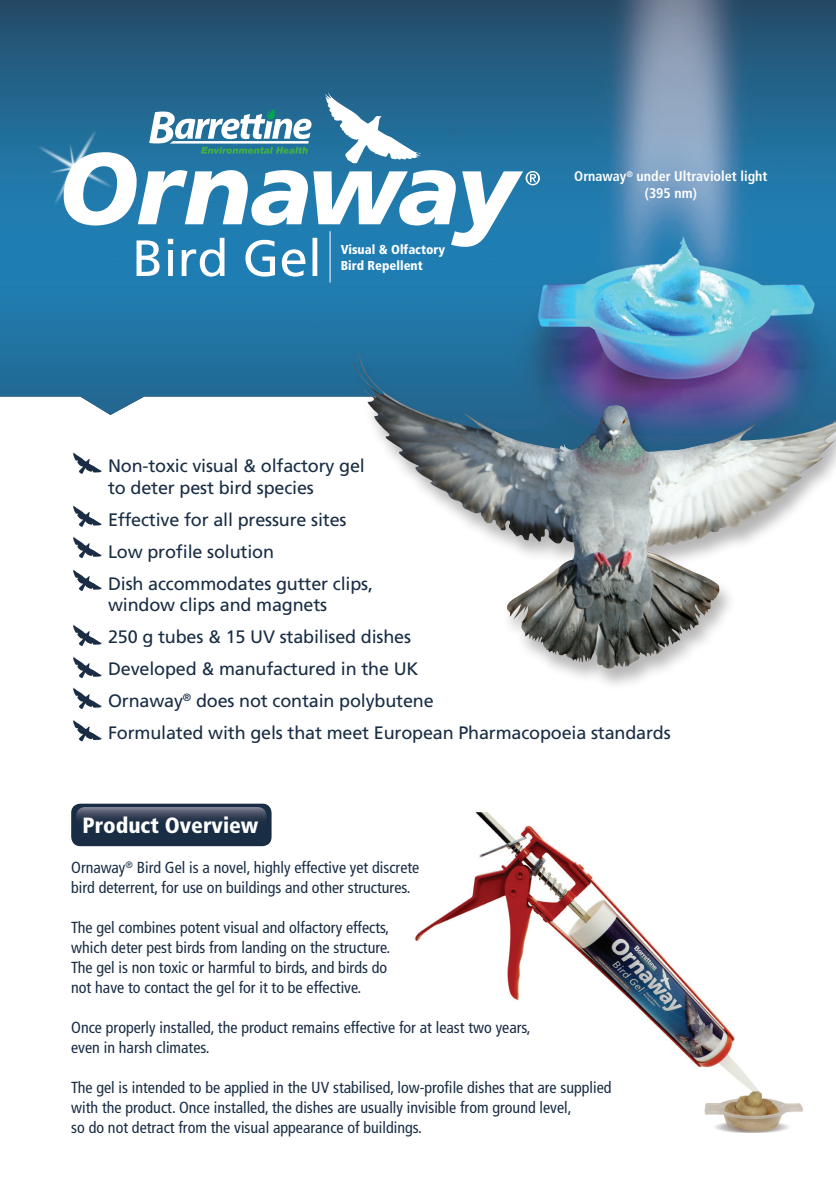
<style>
.page{position:relative;width:836px;height:1185px;background:#fff}
.page>*{position:absolute;margin:0;border:0;box-sizing:border-box;transform-origin:0 0}
.t1{font:900 condensed 22px "Frutiger";color:#fff}
.t2{font:18px "Frutiger";letter-spacing:-.01em;color:#192d45}
.t3{font:condensed 16px "Frutiger";color:#192d45}
.t4{font:700 condensed 14px "Frutiger";color:#fff}
.t5{font:900 condensed 13px "Frutiger";color:#fff}
</style>
<div class="page">
<img style="left:415px;top:812px;width:388px;height:321px">
<img style="left:0;top:0;width:835px;height:538px">
<hr style="left:329px;top:231px;width:1px;height:51px;background:#fff">
<img style="left:0;top:93px;width:64px;height:165px">
<div style="left:71px;top:803px;width:200px;height:42px;background:#192d45;border-radius:9px"></div>
<svg style="left:76px;top:807px;width:190px;height:13px"></svg>
<svg style="left:73px;top:452px;width:29px;height:21px"></svg>
<svg style="left:73px;top:505px;width:29px;height:21px"></svg>
<svg style="left:73px;top:536px;width:29px;height:22px"></svg>
<svg style="left:73px;top:569px;width:29px;height:22px"></svg>
<svg style="left:73px;top:624px;width:29px;height:22px"></svg>
<svg style="left:73px;top:656px;width:29px;height:22px"></svg>
<svg style="left:73px;top:687px;width:29px;height:21px"></svg>
<svg style="left:73px;top:719px;width:29px;height:22px"></svg>
<div style="left:347px;top:354px;width:488px;height:337px;background:#231f20;opacity:.33"></div>
<img style="left:352px;top:361px;width:222px;height:281px">
<svg style="left:64px;top:92px;width:475px;height:184px"></svg>
<p class="t5" style="left:340px;top:241px;width:106px">Visual &amp; Olfactory</p>
<p class="t5" style="left:340px;top:257px;width:83px">Bird Repellent</p>
<p class="t4" style="left:574px;top:168px;width:194px">Ornaway<sup>®</sup> under Ultraviolet light</p>
<p class="t4" style="left:644px;top:185px;width:53px">(395 nm)</p>
<p class="t2" style="left:108px;top:455px;width:258px">Non-toxic visual &amp; olfactory gel</p>
<p class="t2" style="left:108px;top:476px;width:207px">to deter pest bird species</p>
<p class="t2" style="left:108px;top:508px;width:240px">Effective for all pressure sites</p>
<p class="t2" style="left:108px;top:540px;width:167px">Low profile solution</p>
<p class="t2" style="left:108px;top:572px;width:266px">Dish accommodates gutter clips,</p>
<p class="t2" style="left:108px;top:594px;width:220px">window clips and magnets</p>
<p class="t2" style="left:108px;top:626px;width:304px">250 g tubes &amp; 15 UV stabilised dishes</p>
<p class="t2" style="left:108px;top:658px;width:312px">Developed &amp; manufactured in the UK</p>
<p class="t2" style="left:108px;top:690px;width:327px">Ornaway<sup>®</sup> does not contain polybutene</p>
<p class="t2" style="left:108px;top:722px;width:563px">Formulated with gels that meet European Pharmacopoeia standards</p>
<p class="t1" style="left:83px;top:811px;width:177px">Product Overview</p>
<p class="t3" style="left:71px;top:857px;width:349px">Ornaway<sup>®</sup> Bird Gel is a novel, highly effective yet discrete</p>
<p class="t3" style="left:71px;top:877px;width:341px">bird deterrent, for use on buildings and other structures.</p>
<p class="t3" style="left:71px;top:917px;width:319px">The gel combines potent visual and olfactory effects,</p>
<p class="t3" style="left:71px;top:937px;width:320px">which deter pest birds from landing on the structure.</p>
<p class="t3" style="left:71px;top:957px;width:317px">The gel is non toxic or harmful to birds, and birds do</p>
<p class="t3" style="left:71px;top:977px;width:291px">not have to contact the gel for it to be effective.</p>
<p class="t3" style="left:71px;top:1017px;width:460px">Once properly installed, the product remains effective for at least two years,</p>
<p class="t3" style="left:71px;top:1037px;width:140px">even in harsh climates.</p>
<p class="t3" style="left:71px;top:1077px;width:541px">The gel is intended to be applied in the UV stabilised, low-profile dishes that are supplied</p>
<p class="t3" style="left:71px;top:1097px;width:501px">with the product. Once installed, the dishes are usually invisible from ground level,</p>
<p class="t3" style="left:71px;top:1117px;width:352px">so do not detract from the visual appearance of buildings.</p>
</div>
